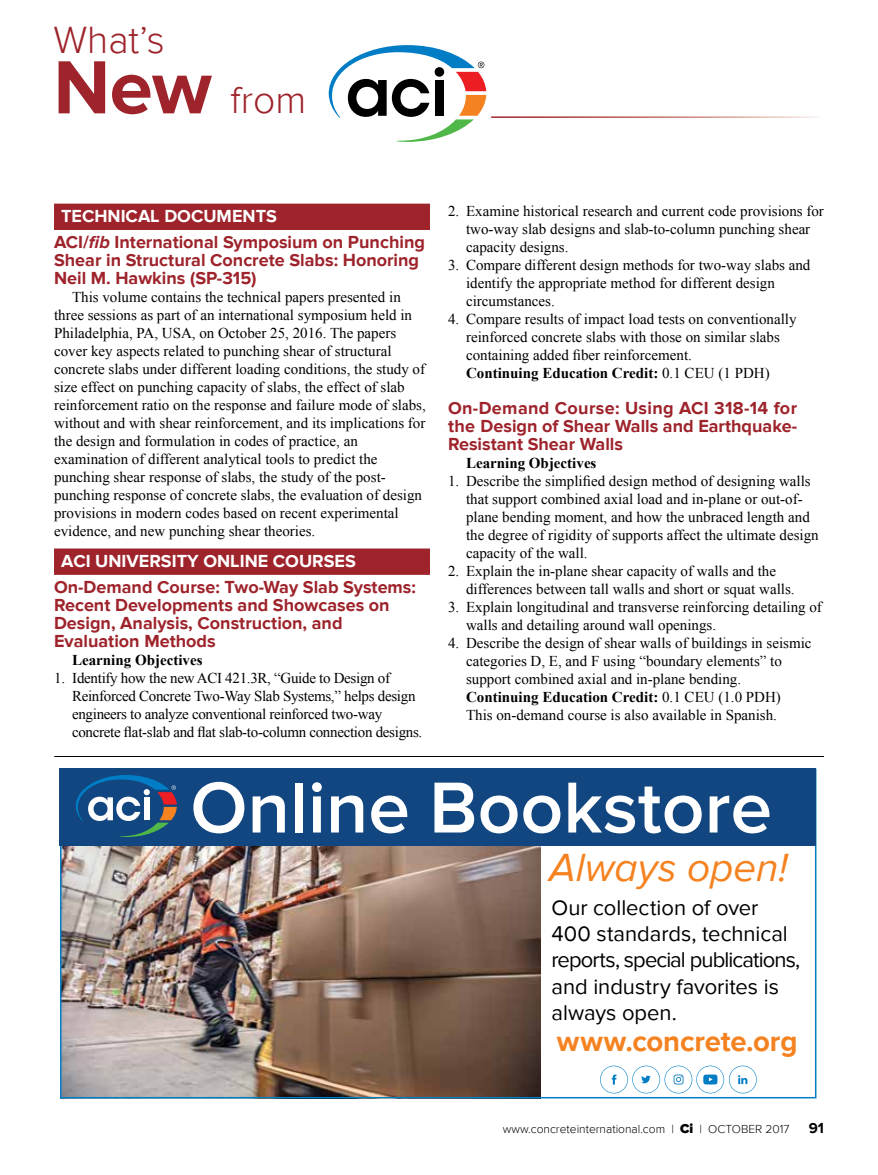
<style>
.page{position:relative;width:878px;height:1175px;background:#fff}
.page>*{position:absolute;margin:0;border:0;box-sizing:border-box;transform-origin:0 0}
.t1{font:600 74.7px "Proxima Nova";color:#fff}
.t2{font:italic 40.5px "Proxima Nova";color:#f58220}
.t3{font:300 39px/60px "Proxima Nova";color:#9e232b}
.t4{font:700 29.4px "Proxima Nova";letter-spacing:-.005em;color:#f58220}
.t5{font:21.9px/26.4px "Proxima Nova";letter-spacing:-.005em;color:#000}
.t6{font:700 18px/18px "Proxima Nova";color:#9e232b}
.t7{font:700 18px "Proxima Nova";color:#fff}
.t8{font:15px/18px "Times New Roman";color:#000}
.t9{font:15px/18px "Times New Roman";letter-spacing:-.02em;color:#000}
.t10{font:700 15px "Times New Roman";color:#000}
.t11{font:700 15px "Proxima Nova";color:#000}
.t12{font:300 12px "Proxima Nova";color:#000}
.s1{font-weight:700;font-size:78px}
.s2{color:#fff}
.s3{font-style:italic}
.s4{font-weight:700}
.s5{font-weight:900;font-size:13.5px}
</style>
<div class="page">
<svg style="left:329px;top:45px;width:157px;height:97px"></svg>
<div style="left:54px;top:204px;width:376px;height:21px;background:#9e232b"></div>
<div style="left:54px;top:222px;width:376px;height:8px;background:#9e232b"></div>
<div style="left:54px;top:548px;width:376px;height:21px;background:#9e232b"></div>
<div style="left:54px;top:567px;width:376px;height:8px;background:#9e232b"></div>
<img style="left:63px;top:846px;width:478px;height:249px">
<hr style="left:54px;top:756px;width:770px;height:1px;background:#000">
<div style="left:60px;top:768px;width:756px;height:78px;background:#124680"></div>
<svg style="left:76px;top:775px;width:101px;height:62px"></svg>
<svg style="left:600px;top:1065px;width:156px;height:28px"></svg>
<h3 class="t3" style="left:53px;top:11px;width:254px">What’s<br><span class="s1">New</span> from</h3>
<p class="t6" style="left:54px;top:204px;width:372px;line-height:25.2px;text-indent:7px"><span class="s2">TECHNICAL DOCUMENTS<br></span>ACI/<span class="s3">fib</span> International Symposium on Punching</p>
<p class="t6" style="left:54px;top:251px;width:366px">Shear in Structural Concrete Slabs: Honoring<br>Neil M. Hawkins (SP-315)</p>
<p class="t8" style="left:54px;top:287px;width:373px;text-indent:18px">This volume contains the technical papers presented in three sessions as part of an international symposium held in Philadelphia, PA, USA, on October 25, 2016. The papers cover key aspects related to punching shear of structural concrete slabs under different loading conditions, the study of size effect on punching capacity of slabs, the effect of slab reinforcement ratio on the response and failure mode of slabs, without and with shear reinforcement, and its implications for the design and formulation in codes of practice, an examination of different analytical tools to predict the punching shear response of slabs, the study of the post&shy;punching response of concrete slabs, the evaluation of design provisions in modern codes based on recent experimental evidence, and new punching shear theories.</p>
<p class="t7" style="left:61px;top:551px;width:296px">ACI UNIVERSITY ONLINE COURSES</p>
<p class="t6" style="left:54px;top:578px;width:363px">On-Demand Course: Two-Way Slab Systems:<br>Recent Developments and Showcases on Design, Analysis, Construction, and Evaluation Methods</p>
<p class="t10" style="left:72px;top:649px;width:132px">Learning Objectives</p>
<p class="t9" style="left:72px;top:668px;width:352px;text-indent:-18px">1. Identify how the new ACI 421.3R, “Guide to Design of Reinforced Concrete Two-Way Slab Systems,” helps design engineers to analyze conventional reinforced two-way concrete flat-slab and flat slab-to-column connection designs.</p>
<p class="t8" style="left:466px;top:202px;width:359px;text-indent:-18px">2. Examine historical research and current code provisions for two-way slab designs and slab-to-column punching shear capacity designs.</p>
<p class="t8" style="left:466px;top:256px;width:346px;text-indent:-18px">3. Compare different design methods for two-way slabs and identify the appropriate method for different design circumstances.</p>
<p class="t8" style="left:466px;top:310px;width:332px;text-indent:-18px">4. Compare results of impact load tests on conventionally reinforced concrete slabs with those on similar slabs containing added fiber reinforcement.<br><span class="s4">Continuing Education Credit:</span> 0.1 CEU (1 PDH)</p>
<p class="t6" style="left:448px;top:399px;width:351px;text-align:justify">On-Demand Course: Using ACI 318-14 for the Design of Shear Walls and Earthquake-Resistant Shear Walls</p>
<p class="t10" style="left:466px;top:453px;width:132px">Learning Objectives</p>
<p class="t8" style="left:466px;top:472px;width:354px;text-indent:-18px">1. Describe the simplified design method of designing walls that support combined axial load and in-plane or out-of&shy;plane bending moment, and how the unbraced length and the degree of rigidity of supports affect the ultimate design capacity of the wall.</p>
<p class="t8" style="left:466px;top:562px;width:330px;text-indent:-18px">2. Explain the in-plane shear capacity of walls and the differences between tall walls and short or squat walls.</p>
<p class="t8" style="left:466px;top:598px;width:357px;text-indent:-18px">3. Explain longitudinal and transverse reinforcing detailing of walls and detailing around wall openings.</p>
<p class="t8" style="left:466px;top:634px;width:347px;text-indent:-18px">4. Describe the design of shear walls of buildings in seismic categories D, E, and F using “boundary elements” to support combined axial and in-plane bending.<br><span class="s4">Continuing Education Credit:</span> 0.1 CEU (1.0 PDH)<br>This on-demand course is also available in Spanish.</p>
<h1 class="t1" style="left:190px;top:764px;width:583px">Online Bookstore</h1>
<h2 class="t2" style="left:549px;top:844px;width:240px">Always open!</h2>
<h3 class="t5" style="left:551px;top:894px;width:250px">Our collection of over<br>400 standards, technical reports, special publications, and industry favorites is always open.</h3>
<h3 class="t4" style="left:557px;top:1024px;width:242px">www.concrete.org</h3>
<p class="t12" style="left:503px;top:1121px;width:288px">www.concreteinternational.com | <span class="s5">Ci</span> | OCTOBER 2017</p>
<p class="t11" style="left:808px;top:1119px;width:17px">91</p>
</div>
